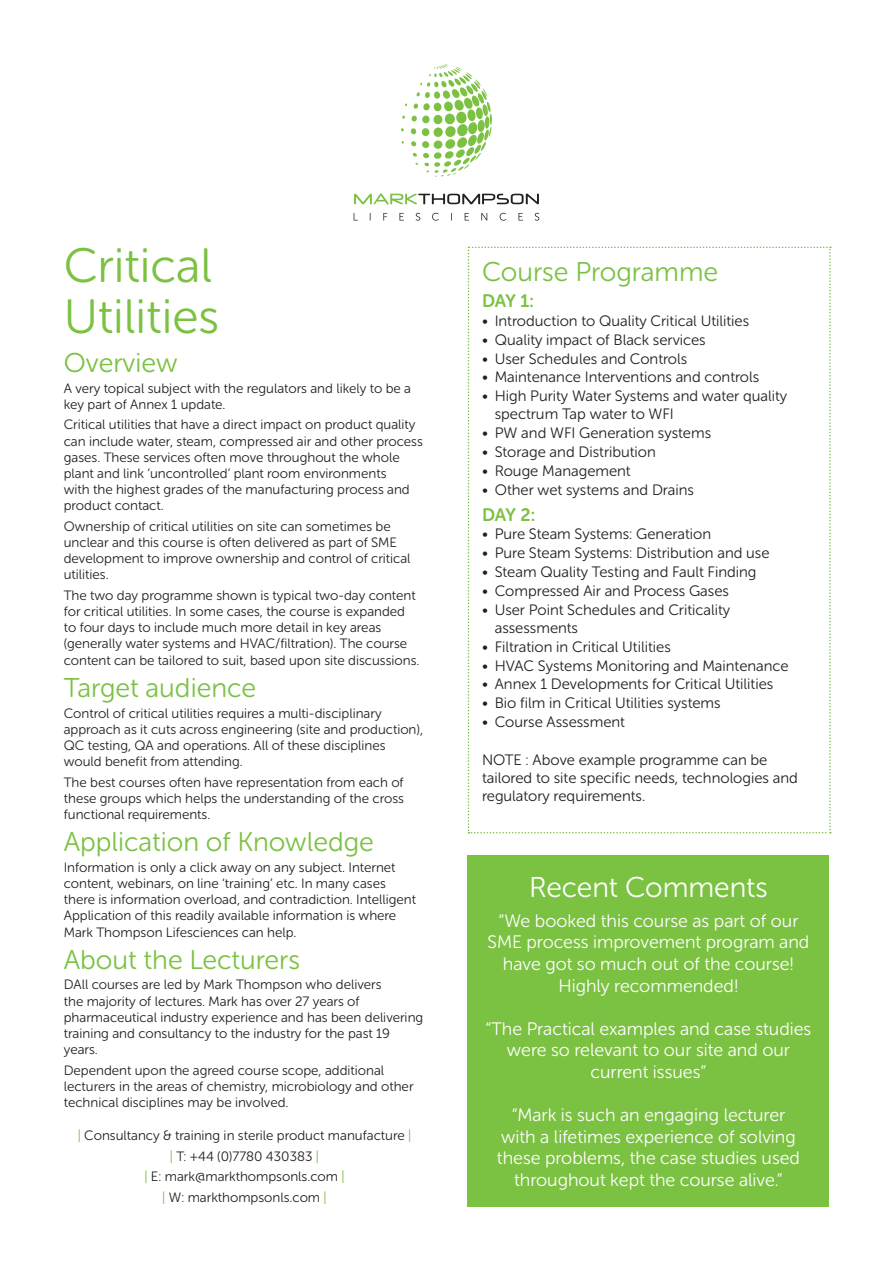
<style>
.page{position:relative;width:893px;height:1263px;background:#fff}
.page>*{position:absolute;margin:0;border:0;box-sizing:border-box;transform-origin:0 0}
.t1{font:48px "Museo Sans Rounded 300";color:#7bc142}
.t2{font:28.5px "Museo Sans Rounded 300";color:#fff}
.t3{font:27px "Museo Sans Rounded 300";color:#7bc142}
.t4{font:18px/21.6px "Museo Sans Rounded 300";color:#fff;text-align:center}
.t5{font:18px "Museo Sans Rounded 700";letter-spacing:-.025em;color:#7bc142}
.t6{font:15px/18px "Museo Sans Rounded 300";color:#231f20}
.t7{font:13.5px/16.2px "Museo Sans Rounded 300";color:#231f20}
.s1{color:#7bc142}
</style>
<div class="page">
<svg style="left:383px;top:213px;width:4px;height:7px"></svg>
<svg style="left:399px;top:213px;width:5px;height:7px"></svg>
<svg style="left:416px;top:213px;width:4px;height:8px"></svg>
<svg style="left:432px;top:213px;width:7px;height:8px"></svg>
<svg style="left:465px;top:213px;width:4px;height:7px"></svg>
<svg style="left:481px;top:213px;width:6px;height:7px"></svg>
<svg style="left:500px;top:213px;width:6px;height:8px"></svg>
<svg style="left:519px;top:213px;width:4px;height:7px"></svg>
<svg style="left:535px;top:213px;width:4px;height:8px"></svg>
<svg style="left:401px;top:64px;width:91px;height:113px"></svg>
<svg style="left:354px;top:194px;width:185px;height:10px"></svg>
<svg style="left:468px;top:247px;width:363px;height:586px"></svg>
<div style="left:468px;top:855px;width:361px;height:351px;background:#7bc142"></div>
<p class="t1" style="left:64px;top:239px;width:150px">Critical</p>
<p class="t1" style="left:64px;top:290px;width:157px">Utilities</p>
<p class="t3" style="left:64px;top:348px;width:115px">Overview</p>
<p class="t7" style="left:64px;top:380px;width:349px">A very topical subject with the regulators and likely to be a key part of Annex 1 update.</p>
<p class="t7" style="left:64px;top:417px;width:361px">Critical utilities that have a direct impact on product quality can include water, steam, compressed air and other process gases. These services often move throughout the whole plant and link ‘uncontrolled’ plant room environments<br>with the highest grades of the manufacturing process and product contact.</p>
<p class="t7" style="left:64px;top:518px;width:348px">Ownership of critical utilities on site can sometimes be unclear and this course is often delivered as part of SME development to improve ownership and control of critical utilities.</p>
<p class="t7" style="left:64px;top:587px;width:357px">The two day programme shown is typical two-day content for critical utilities. In some cases, the course is expanded to four days to include much more detail in key areas (generally water systems and HVAC/filtration). The course content can be tailored to suit, based upon site discussions.</p>
<p class="t3" style="left:64px;top:673px;width:194px">Target audience</p>
<p class="t7" style="left:64px;top:705px;width:361px">Control of critical utilities requires a multi-disciplinary approach as it cuts across engineering (site and production), QC testing, QA and operations. All of these disciplines would benefit from attending.</p>
<p class="t7" style="left:64px;top:774px;width:342px;text-align:justify">The best courses often have representation from each of these groups which helps the understanding of the cross functional requirements.</p>
<p class="t3" style="left:64px;top:827px;width:312px">Application of Knowledge</p>
<p class="t7" style="left:64px;top:859px;width:354px">Information is only a click away on any subject. Internet content, webinars, on line ‘training’ etc. In many cases there is information overload, and contradiction. Intelligent Application of this readily available information is where Mark Thompson Lifesciences can help.</p>
<p class="t3" style="left:64px;top:945px;width:238px">About the Lecturers</p>
<p class="t7" style="left:64px;top:977px;width:361px">DAll courses are led by Mark Thompson who delivers<br>the majority of lectures. Mark has over 27 years of pharmaceutical industry experience and has been delivering training and consultancy to the industry for the past 19 years.</p>
<p class="t7" style="left:64px;top:1062px;width:351px">Dependent upon the agreed course scope, additional lecturers in the areas of chemistry, microbiology and other technical disciplines may be involved.</p>
<p class="t7" style="left:78px;top:1128px;width:335px"><span class="s1">|</span> Consultancy &amp; training in sterile product manufacture <span class="s1">|</span></p>
<p class="t7" style="left:170px;top:1148px;width:151px"><span class="s1">|</span> T: +44 (0)7780 430383 <span class="s1">|</span></p>
<p class="t7" style="left:144px;top:1169px;width:202px"><span class="s1">|</span> E: mark@markthompsonls.com <span class="s1">|</span></p>
<p class="t7" style="left:162px;top:1189px;width:166px"><span class="s1">|</span> W: markthompsonls.com <span class="s1">|</span></p>
<p class="t3" style="left:482px;top:257px;width:238px">Course Programme</p>
<p class="t5" style="left:482px;top:291px;width:53px">DAY 1:</p>
<p class="t6" style="left:482px;top:312px;width:269px">• Introduction to Quality Critical Utilities</p>
<p class="t6" style="left:482px;top:331px;width:225px">• Quality impact of Black services</p>
<p class="t6" style="left:482px;top:350px;width:207px">• User Schedules and Controls</p>
<p class="t6" style="left:482px;top:368px;width:279px">• Maintenance Interventions and controls</p>
<p class="t6" style="left:495px;top:387px;width:294px;text-indent:-13px">• High Purity Water Systems and water quality spectrum Tap water to WFI</p>
<p class="t6" style="left:482px;top:424px;width:231px">• PW and WFI Generation systems</p>
<p class="t6" style="left:482px;top:443px;width:175px">• Storage and Distribution</p>
<p class="t6" style="left:482px;top:462px;width:150px">• Rouge Management</p>
<p class="t6" style="left:482px;top:481px;width:214px">• Other wet systems and Drains</p>
<p class="t5" style="left:482px;top:504px;width:55px">DAY 2:</p>
<p class="t6" style="left:482px;top:525px;width:231px">• Pure Steam Systems: Generation</p>
<p class="t6" style="left:482px;top:544px;width:289px">• Pure Steam Systems: Distribution and use</p>
<p class="t6" style="left:482px;top:563px;width:276px">• Steam Quality Testing and Fault Finding</p>
<p class="t6" style="left:482px;top:582px;width:248px">• Compressed Air and Process Gases</p>
<p class="t6" style="left:495px;top:601px;width:237px;text-indent:-13px">• User Point Schedules and Criticality assessments</p>
<p class="t6" style="left:482px;top:638px;width:190px">• Filtration in Critical Utilities</p>
<p class="t6" style="left:482px;top:656px;width:308px">• HVAC Systems Monitoring and Maintenance</p>
<p class="t6" style="left:482px;top:675px;width:293px">• Annex 1 Developments for Critical Utilities</p>
<p class="t6" style="left:482px;top:694px;width:240px">• Bio film in Critical Utilities systems</p>
<p class="t6" style="left:482px;top:713px;width:144px">• Course Assessment</p>
<p class="t6" style="left:482px;top:751px;width:317px">NOTE : Above example programme can be tailored to site specific needs, technologies and regulatory requirements.</p>
<p class="t2" style="left:529px;top:871px;width:240px">Recent Comments</p>
<p class="t4" style="left:487px;top:910px;width:323px">“We booked this course as part of our<br>SME process improvement program and have got so much out of the course!<br>Highly recommended!</p>
<p class="t4" style="left:486px;top:1018px;width:327px">“The Practical examples and case studies were so relevant to our site and our current issues”</p>
<p class="t4" style="left:497px;top:1104px;width:305px">“Mark is such an engaging lecturer with a lifetimes experience of solving these problems, the case studies used throughout kept the course alive.”</p>
</div>
